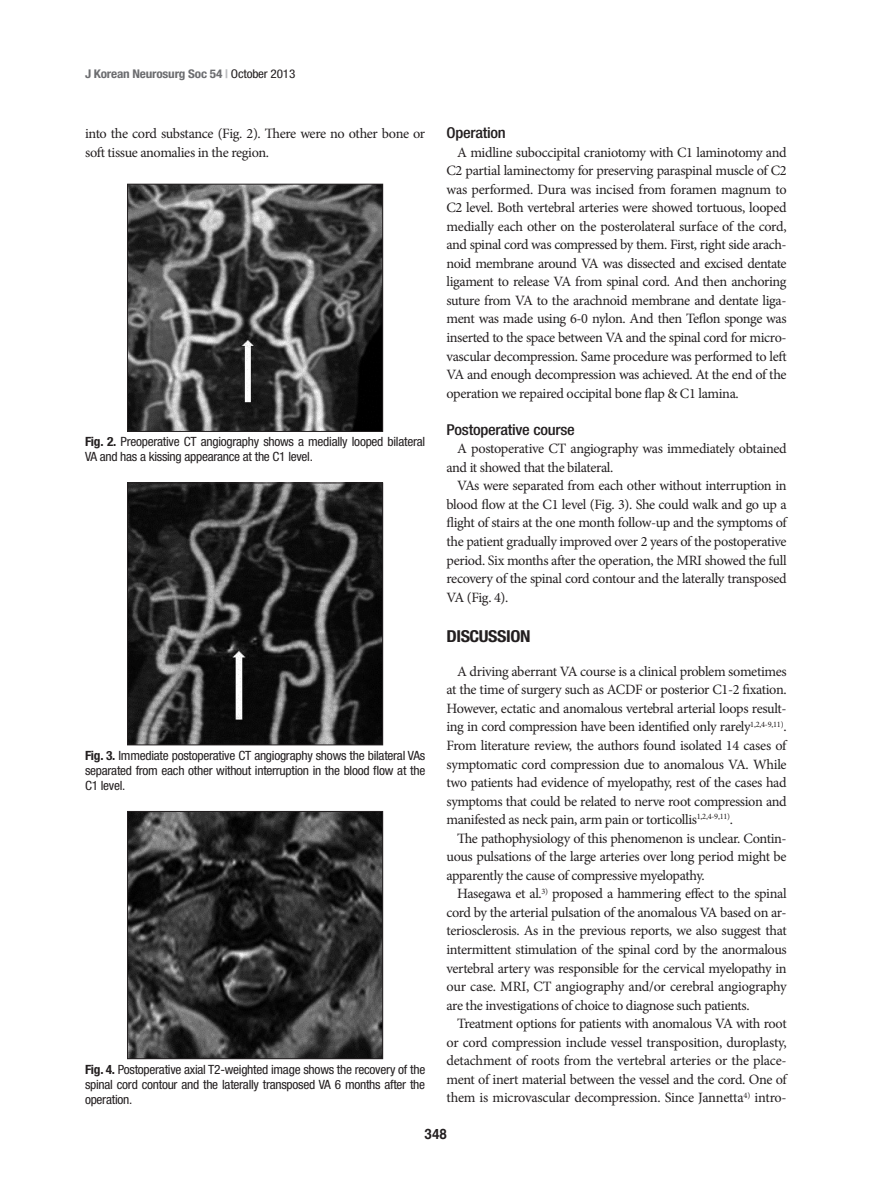
<style>
.page{position:relative;width:893px;height:1191px;background:#fff}
.page>*{position:absolute;margin:0;border:0;box-sizing:border-box;transform-origin:0 0}
.중제_JKNS{font:700 condensed 16.5px "Helvetica Neue LT Std";letter-spacing:-.025em;color:#231f20;scale:1.1 1}
.소제목_JKNS{font:500 condensed 15px "Helvetica Neue LT Std";letter-spacing:-.015em;color:#231f20;scale:1.1 1}
.본문_JKNS{font:14.25px/18.6px "Minion Pro";letter-spacing:-.025em;color:#231f20;text-align:justify}
.t1{font:700 14.25px "Helvetica";color:#231f20;scale:.95 1}
.사진설명_JKNS{font:condensed 12.75px/15px "Helvetica Neue LT Std";letter-spacing:-.02em;color:#231f20;text-align:justify;scale:1.05 1}
.t2{font:700 condensed 12px "Helvetica Neue LT Std";letter-spacing:-.015em;color:#6c6d70;scale:1.1 1}
.s1{color:#bcbdc0}
.s2{font-weight:400;color:#231f20}
.s3{font-weight:700}
</style>
<div class="page">
<img style="left:129px;top:186px;width:252px;height:243px">
<div style="left:127px;top:184px;width:256px;height:247px;border:1px solid #231f20"></div>
<img style="left:129px;top:485px;width:252px;height:258px">
<div style="left:127px;top:483px;width:256px;height:262px;border:1px solid #231f20"></div>
<img style="left:129px;top:813px;width:252px;height:244px">
<div style="left:127px;top:811px;width:256px;height:248px;border:1px solid #231f20"></div>
<p class="t2" style="left:85px;top:66px;width:193px">J Korean Neurosurg Soc 54 <span class="s1">|</span> <span class="s2">October 2013</span></p>
<p class="본문_JKNS" style="left:85px;top:124px;width:342px">into the cord substance (Fig. 2). There were no other bone or soft tissue anomalies in the region.</p>
<p class="사진설명_JKNS" style="left:85px;top:434px;width:325px"><span class="s3">Fig. 2.</span> Preoperative CT angiography shows a medially looped bilateral<br>VA and has a kissing appearance at the C1 level.</p>
<p class="사진설명_JKNS" style="left:85px;top:748px;width:326px"><span class="s3">Fig. 3.</span> Immediate postoperative CT angiography shows the bilateral VAs separated from each other without interruption in the blood flow at the C1 level.</p>
<p class="사진설명_JKNS" style="left:85px;top:1061px;width:325px"><span class="s3">Fig. 4.</span> Postoperative axial T2-weighted image shows the recovery of the spinal cord contour and the laterally transposed VA 6 months after the operation.</p>
<p class="소제목_JKNS" style="left:446px;top:124px;width:55px">Operation</p>
<p class="본문_JKNS" style="left:446px;top:143px;width:342px;text-indent:11px">A midline suboccipital craniotomy with C1 laminotomy and C2 partial laminectomy for preserving paraspinal muscle of C2 was performed. Dura was incised from foramen magnum to C2 level. Both vertebral arteries were showed tortuous, looped medially each other on the posterolateral surface of the cord, and spinal cord was compressed by them. First, right side arach&shy;noid membrane around VA was dissected and excised dentate ligament to release VA from spinal cord. And then anchoring suture from VA to the arachnoid membrane and dentate liga&shy;ment was made using 6-0 nylon. And then Teflon sponge was inserted to the space between VA and the spinal cord for micro&shy;vascular decompression. Same procedure was performed to left VA and enough decompression was achieved. At the end of the operation we repaired occipital bone flap &amp; C1 lamina.</p>
<p class="소제목_JKNS" style="left:446px;top:420px;width:118px">Postoperative course</p>
<p class="본문_JKNS" style="left:446px;top:439px;width:342px;text-indent:11px">A postoperative CT angiography was immediately obtained and it showed that the bilateral.</p>
<p class="본문_JKNS" style="left:446px;top:476px;width:342px;text-indent:11px">VAs were separated from each other without interruption in blood flow at the C1 level (Fig. 3). She could walk and go up a flight of stairs at the one month follow-up and the symptoms of the patient gradually improved over 2 years of the postoperative period. Six months after the operation, the MRI showed the full recovery of the spinal cord contour and the laterally transposed VA (Fig. 4).</p>
<p class="중제_JKNS" style="left:446px;top:626px;width:78px">DISCUSSION</p>
<p class="본문_JKNS" style="left:446px;top:662px;width:342px;text-indent:11px">A driving aberrant VA course is a clinical problem sometimes at the time of surgery such as ACDF or posterior C1-2 fixation.<br>However, ectatic and anomalous vertebral arterial loops result&shy;ing in cord compression have been identified only rarely<sup>1,2,4-9,11)</sup>.<br>From literature review, the authors found isolated 14 cases of symptomatic cord compression due to anomalous VA. While two patients had evidence of myelopathy, rest of the cases had symptoms that could be related to nerve root compression and manifested as neck pain, arm pain or torticollis<sup>1,2,4-9,11)</sup>.</p>
<p class="본문_JKNS" style="left:446px;top:829px;width:342px;text-indent:11px">The pathophysiology of this phenomenon is unclear. Contin&shy;uous pulsations of the large arteries over long period might be apparently the cause of compressive myelopathy.</p>
<p class="본문_JKNS" style="left:446px;top:884px;width:342px;text-indent:11px">Hasegawa et al.<sup>3)</sup> proposed a hammering effect to the spinal cord by the arterial pulsation of the anomalous VA based on ar&shy;teriosclerosis. As in the previous reports, we also suggest that intermittent stimulation of the spinal cord by the anormalous vertebral artery was responsible for the cervical myelopathy in our case. MRI, CT angiography and/or cerebral angiography are the investigations of choice to diagnose such patients.</p>
<p class="본문_JKNS" style="left:446px;top:1014px;width:342px;text-indent:11px">Treatment options for patients with anomalous VA with root or cord compression include vessel transposition, duroplasty, detachment of roots from the vertebral arteries or the place&shy;ment of inert material between the vessel and the cord. One of them is microvascular decompression. Since Jannetta<sup>4)</sup> intro-</p>
<p class="t1" style="left:425px;top:1123px;width:25px">348</p>
</div>
